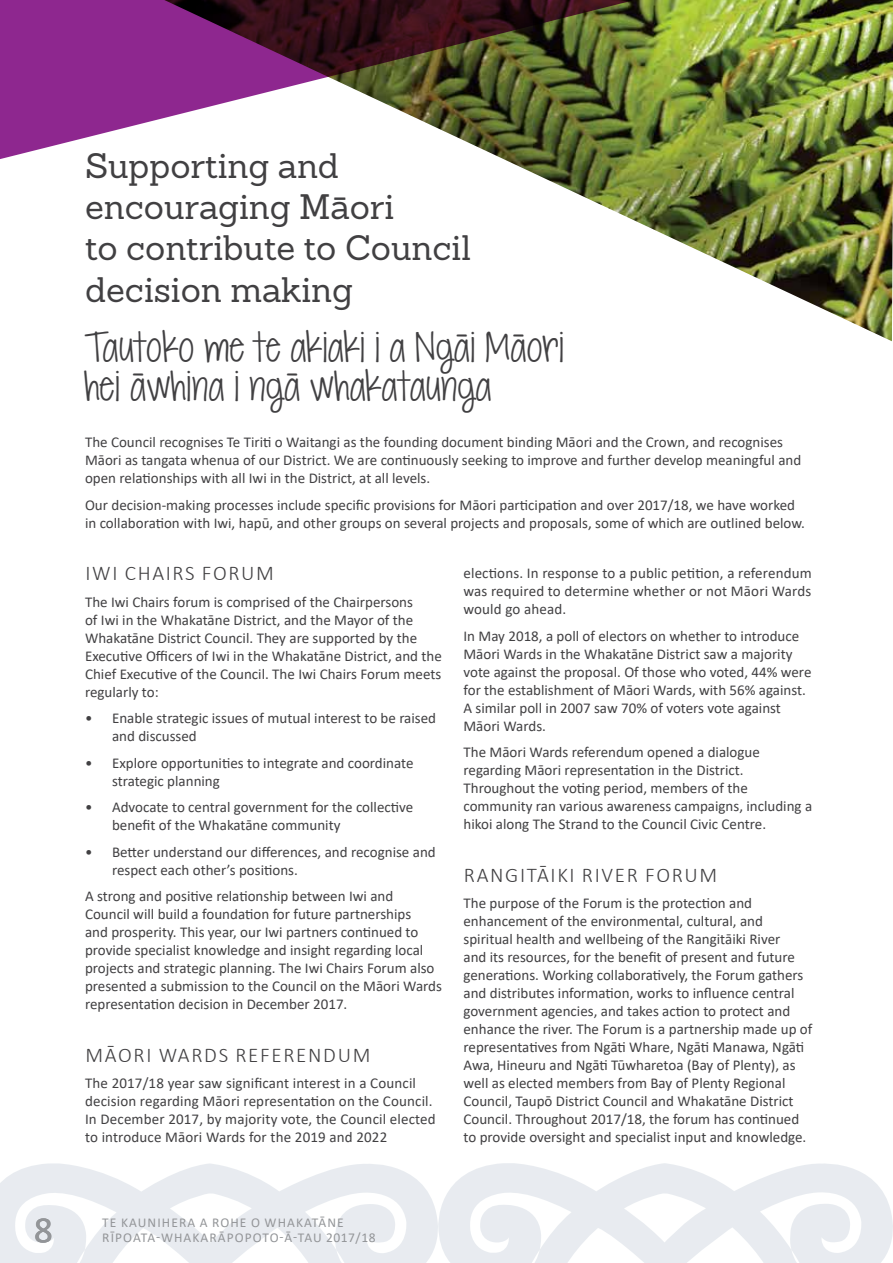
<style>
.page{position:relative;width:893px;height:1263px;background:#fff}
.page>*{position:absolute;margin:0;border:0;box-sizing:border-box;transform-origin:0 0}
.t1{font:39px/39px "KG Seven Sixteen";letter-spacing:.04em;color:#414042}
.t2{font:36.75px "Calibri";color:#939598}
.t3{font:34.5px/41.4px "Sanchez";color:#414042}
.t4{font:300 21px "Calibri";letter-spacing:.08em;color:#414042}
.t5{font:15px/18px "Calibri";color:#414042}
.t6{font:13.5px/14.5px "Calibri";letter-spacing:.08em;color:#939598}
</style>
<div class="page">
<svg style="left:0;top:1163px;width:437px;height:100px"></svg>
<svg style="left:437px;top:1163px;width:456px;height:100px;fill:#e8ebf0"></svg>
<img style="left:510px;top:0;width:383px;height:341px">
<svg style="left:0;top:0;width:686px;height:162px"></svg>
<h3 class="t3" style="left:85px;top:144px;width:388px">Supporting and encouraging Māori<br>to contribute to Council decision making</h3>
<h1 class="t1" style="left:85px;top:327px;width:480px">Tautoko me te akiaki i a Ngāi Māori hei āwhina i ngā whakataunga</h1>
<p class="t5" style="left:85px;top:433px;width:718px">The Council recognises Te Tiriti o Waitangi as the founding document binding Māori and the Crown, and recognises<br>Māori as tangata whenua of our District. We are continuously seeking to improve and further develop meaningful and open relationships with all Iwi in the District, at all levels.</p>
<p class="t5" style="left:85px;top:495px;width:721px">Our decision-making processes include specific provisions for Māori participation and over 2017/18, we have worked in collaboration with Iwi, hapū, and other groups on several projects and proposals, some of which are outlined below.</p>
<h3 class="t4" style="left:85px;top:560px;width:190px">IWI CHAIRS FORUM</h3>
<p class="t5" style="left:85px;top:592px;width:358px">The Iwi Chairs forum is comprised of the Chairpersons<br>of Iwi in the Whakatāne District, and the Mayor of the Whakatāne District Council. They are supported by the Executive Officers of Iwi in the Whakatāne District, and the Chief Executive of the Council. The Iwi Chairs Forum meets regularly to:</p>
<p class="t5" style="left:112px;top:709px;width:326px;text-indent:-27px">• Enable strategic issues of mutual interest to be raised and discussed</p>
<p class="t5" style="left:112px;top:753px;width:303px;text-indent:-27px">• Explore opportunities to integrate and coordinate strategic planning</p>
<p class="t5" style="left:112px;top:798px;width:303px;text-indent:-27px">• Advocate to central government for the collective benefit of the Whakatāne community</p>
<p class="t5" style="left:112px;top:842px;width:325px;text-indent:-27px">• Better understand our differences, and recognise and respect each other’s positions.</p>
<p class="t5" style="left:85px;top:887px;width:358px">A strong and positive relationship between Iwi and<br>Council will build a foundation for future partnerships<br>and prosperity. This year, our Iwi partners continued to provide specialist knowledge and insight regarding local projects and strategic planning. The Iwi Chairs Forum also presented a submission to the Council on the Māori Wards representation decision in December 2017.</p>
<h3 class="t4" style="left:85px;top:1042px;width:286px">MĀORI WARDS REFERENDUM</h3>
<p class="t5" style="left:85px;top:1074px;width:352px">The 2017/18 year saw significant interest in a Council decision regarding Māori representation on the Council.<br>In December 2017, by majority vote, the Council elected to introduce Māori Wards for the 2019 and 2022</p>
<p class="t5" style="left:463px;top:564px;width:350px;text-align:justify">elections. In response to a public petition, a referendum was required to determine whether or not Māori Wards would go ahead.</p>
<p class="t5" style="left:463px;top:626px;width:349px">In May 2018, a poll of electors on whether to introduce Māori Wards in the Whakatāne District saw a majority vote against the proposal. Of those who voted, 44% were for the establishment of Māori Wards, with 56% against.<br>A similar poll in 2007 saw 70% of voters vote against Māori Wards.</p>
<p class="t5" style="left:463px;top:743px;width:350px">The Māori Wards referendum opened a dialogue regarding Māori representation in the District.<br>Throughout the voting period, members of the community ran various awareness campaigns, including a hikoi along The Strand to the Council Civic Centre.</p>
<h3 class="t4" style="left:464px;top:862px;width:255px">RANGITĀIKI RIVER FORUM</h3>
<p class="t5" style="left:463px;top:894px;width:350px">The purpose of the Forum is the protection and enhancement of the environmental, cultural, and spiritual health and wellbeing of the Rangitāiki River<br>and its resources, for the benefit of present and future generations. Working collaboratively, the Forum gathers and distributes information, works to influence central government agencies, and takes action to protect and enhance the river. The Forum is a partnership made up of representatives from Ngāti Whare, Ngāti Manawa, Ngāti Awa, Hineuru and Ngāti Tūwharetoa (Bay of Plenty), as well as elected members from Bay of Plenty Regional Council, Taupō District Council and Whakatāne District Council. Throughout 2017/18, the forum has continued to provide oversight and specialist input and knowledge.</p>
<h2 class="t2" style="left:34px;top:1204px;width:20px">8</h2>
<p class="t6" style="left:102px;top:1215px;width:275px">TE KAUNIHERA A ROHE O WHAKATĀNE<br>RĪPOATA-WHAKARĀPOPOTO-Ā-TAU 2017/18</p>
</div>
